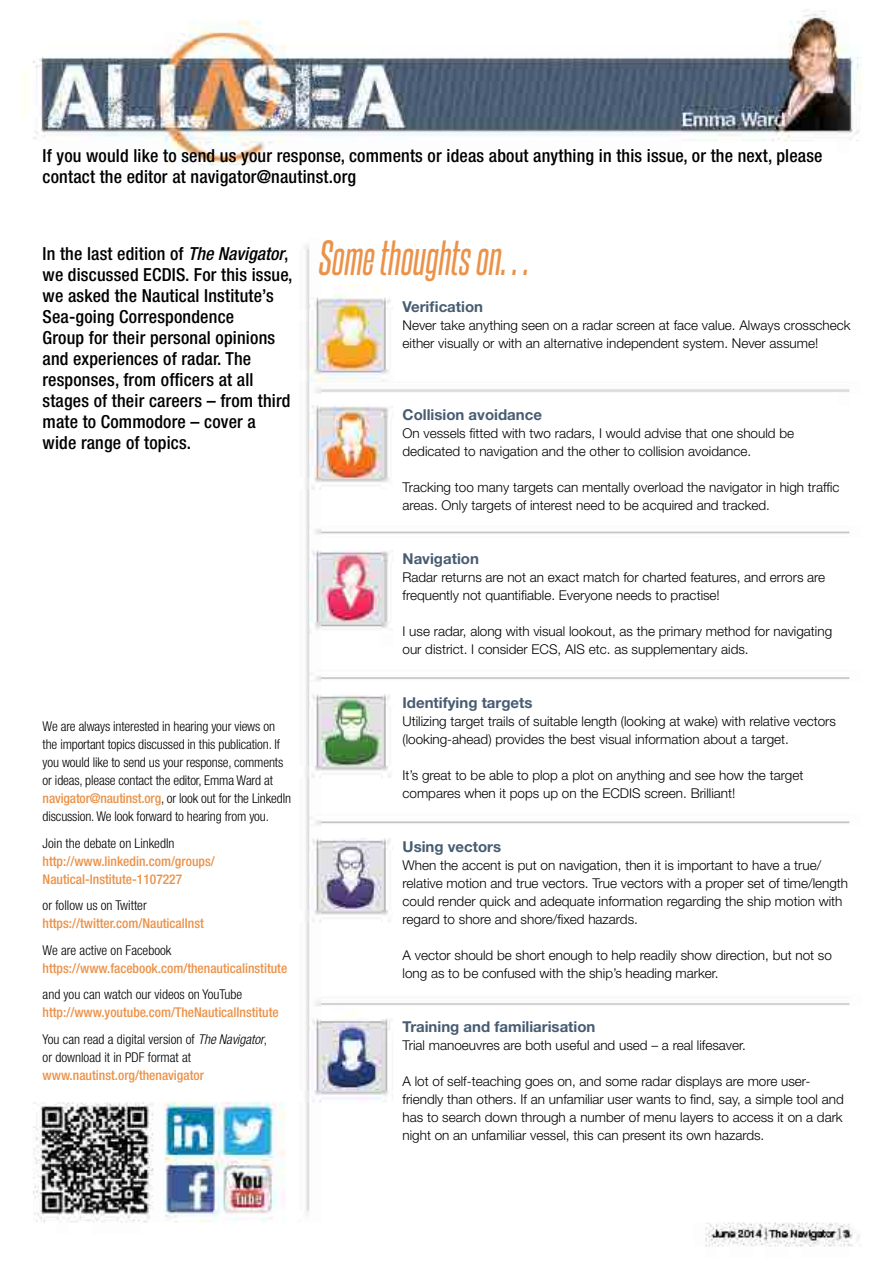
<style>
.page{position:relative;width:893px;height:1263px;background:#fff}
.page>*{position:absolute;margin:0;border:0;box-sizing:border-box;transform-origin:0 0}
.t1{font:italic 42px "Steelfish Rg";color:#eb9249}
.t2{font:500 condensed 18px/21px "Helvetica Neue LT Std";letter-spacing:.01em;color:#000}
.t3{font:700 15px "Helvetica Neue LT Std";color:#475c72}
.t4{font:300 13.5px/18px "Helvetica Neue LT Std";color:#000}
.t5{font:300 condensed 13.5px/18px "Helvetica Neue LT Std";letter-spacing:-.01em;color:#000}
.t6{font:500 condensed 13.5px/18px "Helvetica Neue LT Std";color:#eb9249}
.s1{font-style:italic}
.s2{font-weight:500;color:#eb9249}
.s3{font-weight:300;color:#000}
.s4{font-weight:300;font-style:italic;color:#000}
</style>
<div class="page">
<img style="left:23px;top:10px;width:838px;height:1237px">
<h2 class="t2" style="left:43px;top:145px;width:781px">If you would like to send us your response, comments or ideas about anything in this issue, or the next, please contact the editor at navigator@nautinst.org</h2>
<p class="t2" style="left:43px;top:243px;width:252px">In the last edition of <span class="s1">The Navigator</span>, we discussed ECDIS. For this issue, we asked the Nautical Institute’s<br>Sea-going Correspondence<br>Group for their personal opinions and experiences of radar. The responses, from officers at all stages of their careers – from third mate to Commodore – cover a wide range of topics.</p>
<p class="t5" style="left:43px;top:717px;width:250px">We are always interested in hearing your views on the important topics discussed in this publication. If you would like to send us your response, comments or ideas, please contact the editor, Emma Ward at <span class="s2">navigator@nautinst.org</span>, or look out for the LinkedIn discussion. We look forward to hearing from you.</p>
<p class="t5" style="left:43px;top:834px;width:133px">Join the debate on LinkedIn</p>
<p class="t6" style="left:43px;top:852px;width:174px">http://www.linkedin.com/groups/<br>Nautical-Institute-1107227</p>
<p class="t5" style="left:43px;top:896px;width:106px">or follow us on Twitter</p>
<p class="t6" style="left:43px;top:914px;width:163px">https://twitter.com/NauticalInst</p>
<p class="t5" style="left:43px;top:941px;width:130px">We are active on Facebook</p>
<p class="t6" style="left:43px;top:959px;width:246px">https://www.facebook.com/thenauticalinstitute</p>
<p class="t5" style="left:43px;top:985px;width:201px">and you can watch our videos on YouTube</p>
<p class="t6" style="left:43px;top:999px;width:238px;line-height:26.5px">http://www.youtube.com/TheNauticalInstitute<br><span class="s3">You can read a digital version of</span> <span class="s4">The Navigator</span><span class="s3">,</span></p>
<p class="t5" style="left:43px;top:1048px;width:150px">or download it in PDF format at</p>
<p class="t6" style="left:43px;top:1066px;width:163px">www.nautinst.org/thenavigator</p>
<h1 class="t1" style="left:317px;top:232px;width:212px">Some thoughts on…</h1>
<p class="t3" style="left:403px;top:297px;width:82px">Verification</p>
<p class="t4" style="left:403px;top:315px;width:449px">Never take anything seen on a radar screen at face value. Always crosscheck either visually or with an alternative independent system. Never assume!</p>
<p class="t3" style="left:403px;top:405px;width:141px">Collision avoidance</p>
<p class="t4" style="left:403px;top:423px;width:393px">On vessels fitted with two radars, I would advise that one should be dedicated to navigation and the other to collision avoidance.</p>
<p class="t4" style="left:403px;top:477px;width:438px">Tracking too many targets can mentally overload the navigator in high traffic areas. Only targets of interest need to be acquired and tracked.</p>
<p class="t3" style="left:403px;top:549px;width:78px">Navigation</p>
<p class="t4" style="left:403px;top:567px;width:424px">Radar returns are not an exact match for charted features, and errors are frequently not quantifiable. Everyone needs to practise!</p>
<p class="t4" style="left:403px;top:621px;width:431px">I use radar, along with visual lookout, as the primary method for navigating our district. I consider ECS, AIS etc. as supplementary aids.</p>
<p class="t3" style="left:403px;top:693px;width:131px">Identifying targets</p>
<p class="t4" style="left:403px;top:711px;width:435px">Utilizing target trails of suitable length (looking at wake) with relative vectors (looking-ahead) provides the best visual information about a target.</p>
<p class="t4" style="left:403px;top:765px;width:402px">It’s great to be able to plop a plot on anything and see how the target compares when it pops up on the ECDIS screen. Brilliant!</p>
<p class="t3" style="left:403px;top:837px;width:100px">Using vectors</p>
<p class="t4" style="left:403px;top:855px;width:447px">When the accent is put on navigation, then it is important to have a true/ relative motion and true vectors. True vectors with a proper set of time/length could render quick and adequate information regarding the ship motion with regard to shore and shore/fixed hazards.</p>
<p class="t4" style="left:403px;top:945px;width:431px">A vector should be short enough to help readily show direction, but not so long as to be confused with the ship’s heading marker.</p>
<p class="t3" style="left:403px;top:1017px;width:194px">Training and familiarisation</p>
<p class="t4" style="left:403px;top:1035px;width:345px">Trial manoeuvres are both useful and used – a real lifesaver.</p>
<p class="t4" style="left:403px;top:1071px;width:443px">A lot of self-teaching goes on, and some radar displays are more user&shy;friendly than others. If an unfamiliar user wants to find, say, a simple tool and has to search down through a number of menu layers to access it on a dark night on an unfamiliar vessel, this can present its own hazards.</p>
</div>
